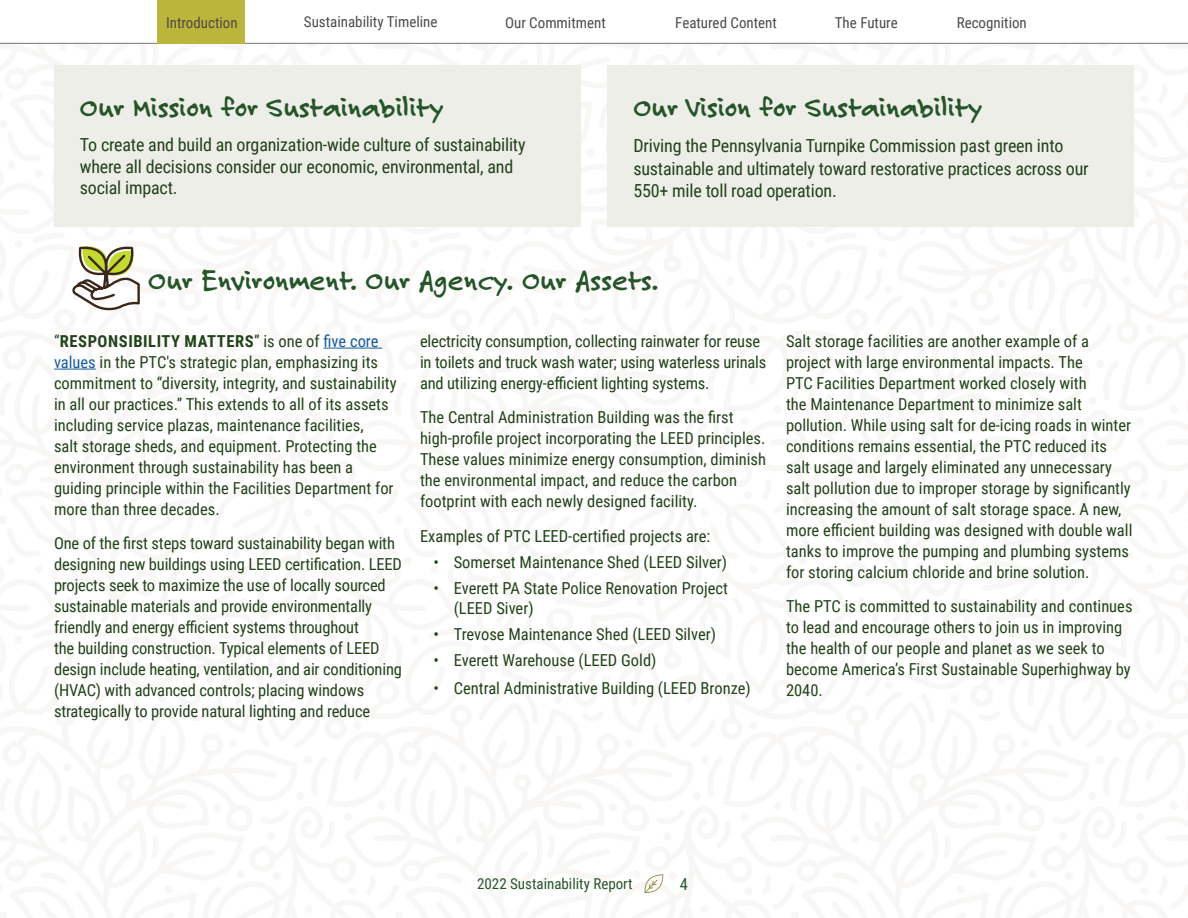
<style>
.page{position:relative;width:1188px;height:918px;background:#fff}
.page>*{position:absolute;margin:0;border:0;box-sizing:border-box;transform-origin:0 0}
.t1{font:700 30px "Felt Tip Roman";color:#265529}
.t2{font:18px/21.6px "Roboto Condensed";letter-spacing:-.01em;color:#22421b}
.body_text_bullets{font:16.5px/21px "Roboto Condensed";color:#22421b}
.t3{font:16.5px "Roboto Condensed";color:#265529}
.t4{font:15px "Roboto Condensed";color:#4b4c4d}
.t5{font:15px "Roboto Condensed";color:#265529}
.t6{font:15px "Roboto Condensed";color:#4f4a4a}
.s1{font-weight:700}
.s2{color:#175d9e}
</style>
<div class="page">
<hr style="left:0;top:43px;width:1188px;height:1px;background:#818386">
<div style="left:158px;top:0;width:87px;height:44px;background:#bcb53b"></div>
<svg style="left:580px;top:65px;width:28px;height:162px"></svg>
<div style="left:54px;top:65px;width:526px;height:162px;background:#edeee7"></div>
<svg style="left:72px;top:246px;width:68px;height:65px"></svg>
<div style="left:608px;top:65px;width:526px;height:162px;background:#edeee7"></div>
<hr style="left:324px;top:348px;width:58px;height:1px;background:#175d9e">
<hr style="left:54px;top:369px;width:42px;height:1px;background:#175d9e">
<p class="t6" style="left:166px;top:12px;width:73px">Introduction</p>
<p class="t4" style="left:304px;top:12px;width:135px">Sustainability Timeline</p>
<p class="t4" style="left:505px;top:12px;width:102px">Our Commitment</p>
<p class="t4" style="left:675px;top:12px;width:103px">Featured Content</p>
<p class="t4" style="left:835px;top:12px;width:64px">The Future</p>
<p class="t4" style="left:957px;top:12px;width:72px">Recognition</p>
<p class="t1" style="left:80px;top:87px;width:365px">Our Mission for Sustainability</p>
<p class="t2" style="left:80px;top:133px;width:447px">To create and build an organization-wide culture of sustainability where all decisions consider our economic, environmental, and social impact.</p>
<p class="t1" style="left:633px;top:87px;width:350px">Our Vision for Sustainability</p>
<p class="t2" style="left:633px;top:134px;width:457px;line-height:22.5px">Driving the Pennsylvania Turnpike Commission past green into sustainable and ultimately toward restorative practices across our<br>550+ mile toll road operation.</p>
<p class="t1" style="left:148px;top:260px;width:512px">Our Environment. Our Agency. Our Assets.</p>
<p class="body_text_bullets" style="left:54px;top:330px;width:344px">“<span class="s1">RESPONSIBILITY MATTERS</span>” is one of <span class="s2">five core values</span> in the PTC's strategic plan, emphasizing its commitment to “diversity, integrity, and sustainability in all our practices.” This extends to all of its assets including service plazas, maintenance facilities,<br>salt storage sheds, and equipment. Protecting the environment through sustainability has been a guiding principle within the Facilities Department for more than three decades.</p>
<p class="body_text_bullets" style="left:54px;top:532px;width:349px">One of the first steps toward sustainability began with designing new buildings using LEED certification. LEED projects seek to maximize the use of locally sourced sustainable materials and provide environmentally friendly and energy efficient systems throughout<br>the building construction. Typical elements of LEED design include heating, ventilation, and air conditioning (HVAC) with advanced controls; placing windows strategically to provide natural lighting and reduce</p>
<p class="body_text_bullets" style="left:420px;top:330px;width:348px">electricity consumption, collecting rainwater for reuse in toilets and truck wash water; using waterless urinals and utilizing energy-efficient lighting systems.</p>
<p class="body_text_bullets" style="left:420px;top:406px;width:348px">The Central Administration Building was the first high-profile project incorporating the LEED principles.<br>These values minimize energy consumption, diminish the environmental impact, and reduce the carbon footprint with each newly designed facility.</p>
<p class="body_text_bullets" style="left:420px;top:525px;width:292px">Examples of PTC LEED-certified projects are:</p>
<p class="body_text_bullets" style="left:434px;top:551px;width:295px">• Somerset Maintenance Shed (LEED Silver)</p>
<p class="body_text_bullets" style="left:454px;top:578px;width:276px;line-height:19.5px;text-indent:-20px">• Everett PA State Police Renovation Project (LEED Siver)</p>
<p class="body_text_bullets" style="left:434px;top:623px;width:284px">• Trevose Maintenance Shed (LEED Silver)</p>
<p class="body_text_bullets" style="left:434px;top:649px;width:224px">• Everett Warehouse (LEED Gold)</p>
<p class="body_text_bullets" style="left:434px;top:677px;width:319px">• Central Administrative Building (LEED Bronze)</p>
<p class="body_text_bullets" style="left:786px;top:330px;width:348px">Salt storage facilities are another example of a project with large environmental impacts. The<br>PTC Facilities Department worked closely with<br>the Maintenance Department to minimize salt pollution. While using salt for de-icing roads in winter conditions remains essential, the PTC reduced its salt usage and largely eliminated any unnecessary salt pollution due to improper storage by significantly increasing the amount of salt storage space. A new, more efficient building was designed with double wall tanks to improve the pumping and plumbing systems for storing calcium chloride and brine solution.</p>
<p class="body_text_bullets" style="left:786px;top:595px;width:348px">The PTC is committed to sustainability and continues to lead and encourage others to join us in improving the health of our people and planet as we seek to become America’s First Sustainable Superhighway by 2040.</p>
<p class="t5" style="left:477px;top:873px;width:157px">2022 Sustainability Report</p>
<p class="t3" style="left:680px;top:872px;width:10px">4</p>
</div>
